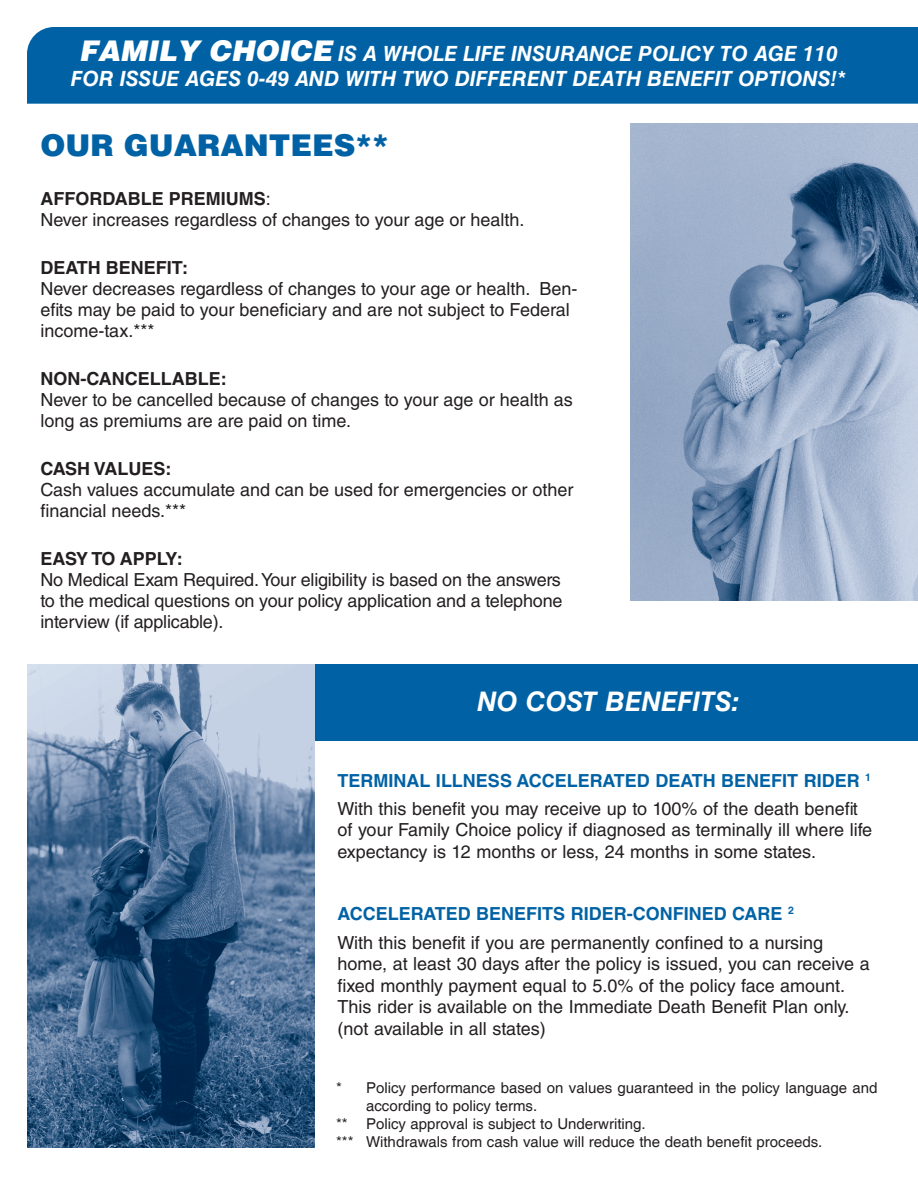
<style>
.page{position:relative;width:918px;height:1188px;background:#fff}
.page>*{position:absolute;margin:0;border:0;box-sizing:border-box;transform-origin:0 0}
.t1{font:900 30px "Helvetica LT Std";color:#0062a5}
.t2{font:italic 700 27px "Helvetica LT Std";color:#fff}
.t3{font:italic 700 21px/25.2px "Helvetica LT Std";color:#fff;text-align:center}
.t4{font:18px/21px "Helvetica LT Std";color:#231f20}
.t5{font:700 18px "Helvetica LT Std";color:#0062a5}
.t6{font:700 18px "Helvetica LT Std";color:#231f20}
.t7{font:15px/18px "Helvetica";color:#231f20}
.s1{font-weight:900;font-size:28.5px}
.s2{font-weight:400}
.s3{font-style:inherit}
</style>
<div class="page">
<div style="left:314px;top:664px;width:604px;height:77px;background:#0062a5"></div>
<div style="left:27px;top:27px;width:891px;height:77px;background:#0062a5"></div>
<img style="left:631px;top:124px;width:287px;height:476px">
<img style="left:27px;top:664px;width:287px;height:484px">
<p class="t3" style="left:71px;top:41px;width:776px"><span class="s1">FAMILY CHOICE</span> IS A WHOLE LIFE INSURANCE POLICY TO AGE 110<br>FOR ISSUE AGES 0-49 AND WITH TWO DIFFERENT DEATH BENEFIT OPTIONS!*</p>
<p class="t1" style="left:40px;top:126px;width:350px">OUR GUARANTEES**</p>
<p class="t6" style="left:40px;top:187px;width:232px">AFFORDABLE PREMIUMS<span class="s2">:</span></p>
<p class="t4" style="left:40px;top:209px;width:486px"><span class="s3">N</span>ever increases regardless of changes to your age or health.</p>
<p class="t6" style="left:40px;top:256px;width:149px">DEATH BENEFIT:</p>
<p class="t4" style="left:40px;top:278px;width:539px">Never decreases regardless of changes to your age or health. Ben&shy;efits may be paid to your beneficiary and are not subject to Federal income-tax.***</p>
<p class="t6" style="left:40px;top:367px;width:188px">NON-CANCELLABLE:</p>
<p class="t4" style="left:40px;top:389px;width:534px">Never to be cancelled because of changes to your age or health as long as premiums are are paid on time.</p>
<p class="t6" style="left:40px;top:457px;width:132px">CASH VALUES:</p>
<p class="t4" style="left:40px;top:479px;width:534px">Cash values accumulate and can be used for emergencies or other financial needs.***</p>
<p class="t6" style="left:40px;top:547px;width:144px">EASY TO APPLY:</p>
<p class="t4" style="left:40px;top:569px;width:524px;text-align:justify">No Medical Exam Required. Your eligibility is based on the answers to the medical questions on your policy application and a telephone interview (if applicable).</p>
<p class="t2" style="left:477px;top:685px;width:265px">NO COST BENEFITS:</p>
<p class="t5" style="left:338px;top:769px;width:535px">TERMINAL ILLNESS ACCELERATED DEATH BENEFIT RIDER <sup>1</sup></p>
<p class="t4" style="left:338px;top:798px;width:536px;line-height:21.6px">With this benefit you may receive up to 100% of the death benefit of your Family Choice policy if diagnosed as terminally ill where life expectancy is 12 months or less, 24 months in some states.</p>
<p class="t5" style="left:338px;top:903px;width:458px">ACCELERATED BENEFITS RIDER-CONFINED CARE <sup>2</sup></p>
<p class="t4" style="left:338px;top:931px;width:534px;line-height:21.6px">With this benefit if you are permanently confined to a nursing home, at least 30 days after the policy is issued, you can receive a fixed monthly payment equal to 5.0% of the policy face amount.<br>This rider is available on the Immediate Death Benefit Plan only. (not available in all states)</p>
<p class="t7" style="left:366px;top:1080px;width:513px;text-indent:-30px">* Policy performance based on values guaranteed in the policy language and according to policy terms.</p>
<p class="t7" style="left:336px;top:1116px;width:311px">** Policy approval is subject to Underwriting.</p>
<p class="t7" style="left:336px;top:1134px;width:488px">*** Withdrawals from cash value will reduce the death benefit proceeds.</p>
</div>
